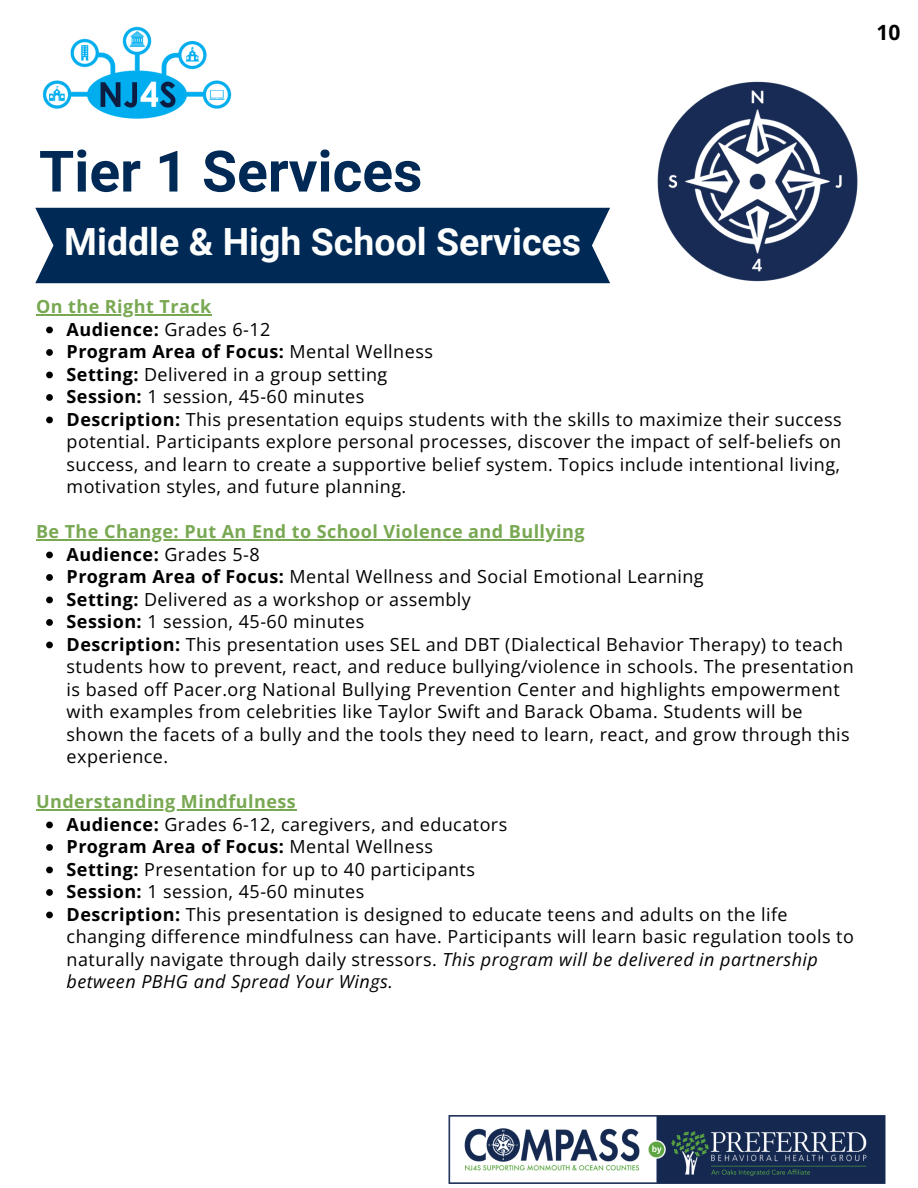
<style>
.page{position:relative;width:918px;height:1188px;background:#fff}
.page>*{position:absolute;margin:0;border:0;box-sizing:border-box;transform-origin:0 0}
.t1{font:700 57px "Roboto";color:#002955}
.t2{font:700 37.5px "Roboto";color:#fdfefe}
.t3{font:700 21px "Open Sans";color:#000}
.t4{font:18px/22.5px "Open Sans";letter-spacing:.025em;color:#000}
.t5{font:700 18px "Open Sans";letter-spacing:.025em;color:#78a852}
.t6{font:700 18px "Open Sans";letter-spacing:.025em;color:#000}
.s1{font-weight:700}
.s2{font-weight:400}
.s3{font-style:italic}
</style>
<div class="page">
<img style="left:42px;top:26px;width:190px;height:93px">
<div style="left:35px;top:208px;width:575px;height:75px;background:#002955"></div>
<hr style="left:36px;top:314px;width:176px;height:1px;background:#78a852">
<svg style="left:46px;top:327px;width:7px;height:6px"></svg>
<svg style="left:46px;top:349px;width:7px;height:7px"></svg>
<svg style="left:46px;top:372px;width:7px;height:6px"></svg>
<svg style="left:46px;top:394px;width:7px;height:7px"></svg>
<svg style="left:46px;top:417px;width:7px;height:6px"></svg>
<hr style="left:36px;top:539px;width:549px;height:1px;background:#78a852">
<svg style="left:46px;top:552px;width:7px;height:6px"></svg>
<svg style="left:46px;top:574px;width:7px;height:7px"></svg>
<svg style="left:46px;top:597px;width:7px;height:6px"></svg>
<svg style="left:46px;top:619px;width:7px;height:7px"></svg>
<svg style="left:46px;top:642px;width:7px;height:6px"></svg>
<hr style="left:36px;top:809px;width:260px;height:1px;background:#78a852">
<svg style="left:46px;top:822px;width:7px;height:6px"></svg>
<svg style="left:46px;top:844px;width:7px;height:7px"></svg>
<svg style="left:46px;top:867px;width:7px;height:6px"></svg>
<svg style="left:46px;top:889px;width:7px;height:7px"></svg>
<svg style="left:46px;top:912px;width:7px;height:6px"></svg>
<img style="left:448px;top:1115px;width:438px;height:69px">
<img style="left:657px;top:81px;width:201px;height:201px">
<p class="t3" style="left:877px;top:18px;width:25px">10</p>
<p class="t1" style="left:39px;top:139px;width:385px">Tier 1 Services</p>
<p class="t2" style="left:64px;top:220px;width:518px">Middle &amp; High School Services</p>
<h1 class="t5" style="left:36px;top:294px;width:177px">On the Right Track</h1>
<p class="t4" style="left:67px;top:317px;width:205px"><span class="s1">Audience:</span> Grades 6-12</p>
<h2 class="t6" style="left:67px;top:339px;width:368px">Program Area of Focus: <span class="s2">Mental Wellness</span></h2>
<h3 class="t4" style="left:67px;top:362px;width:322px"><span class="s1">Setting:</span> Delivered in a group setting</h3>
<p class="t4" style="left:67px;top:385px;width:299px"><span class="s1">Session:</span> 1 session, 45-60 minutes</p>
<p class="t4" style="left:67px;top:407px;width:777px;text-align:justify"><span class="s1">Description:</span> This presentation equips students with the skills to maximize their success potential. Participants explore personal processes, discover the impact of self-beliefs on success, and learn to create a supportive belief system. Topics include intentional living, motivation styles, and future planning.</p>
<p class="t5" style="left:36px;top:519px;width:550px">Be The Change: Put An End to School Violence and Bullying</p>
<p class="t6" style="left:67px;top:541px;width:195px">Audience: <span class="s2">Grades 5-8</span></p>
<p class="t4" style="left:67px;top:565px;width:639px"><span class="s1">Program Area of Focus:</span> Mental Wellness and Social Emotional Learning</p>
<h3 class="t4" style="left:67px;top:587px;width:406px"><span class="s1">Setting:</span> Delivered as a workshop or assembly</h3>
<p class="t4" style="left:67px;top:610px;width:299px"><span class="s1">Session:</span> 1 session, 45-60 minutes</p>
<p class="t4" style="left:67px;top:632px;width:789px"><span class="s1">Description:</span> This presentation uses SEL and DBT (Dialectical Behavior Therapy) to teach students how to prevent, react, and reduce bullying/violence in schools. The presentation is based off Pacer.org National Bullying Prevention Center and highlights empowerment with examples from celebrities like Taylor Swift and Barack Obama. Students will be shown the facets of a bully and the tools they need to learn, react, and grow through this experience.</p>
<p class="t5" style="left:36px;top:789px;width:261px">Understanding Mindfulness</p>
<p class="t4" style="left:67px;top:812px;width:442px"><span class="s1">Audience:</span> Grades 6-12, caregivers, and educators</p>
<p class="t6" style="left:67px;top:834px;width:368px">Program Area of Focus: <span class="s2">Mental Wellness</span></p>
<h3 class="t4" style="left:67px;top:857px;width:410px"><span class="s1">Setting:</span> Presentation for up to 40 participants</h3>
<p class="t4" style="left:67px;top:880px;width:299px"><span class="s1">Session:</span> 1 session, 45-60 minutes</p>
<p class="t4" style="left:67px;top:902px;width:789px"><span class="s1">Description:</span> This presentation is designed to educate teens and adults on the life changing difference mindfulness can have. Participants will learn basic regulation tools to naturally navigate through daily stressors. <span class="s3">This program will be delivered in partnership between PBHG and Spread Your Wings.</span></p>
</div>
